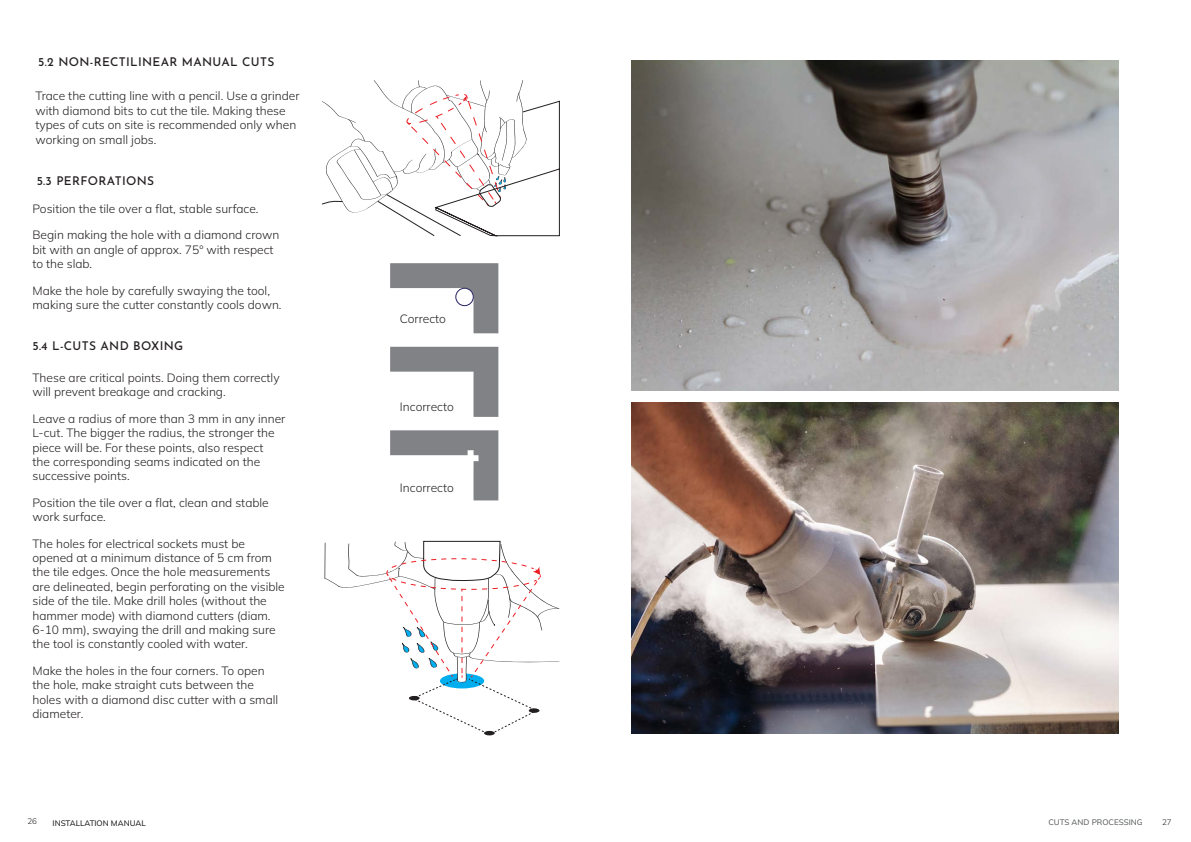
<style>
.page{position:relative;width:1191px;height:842px;background:#fff}
.page>*{position:absolute;margin:0;border:0;box-sizing:border-box;transform-origin:0 0}
.Parrafo_normal{font:200 12px/14.4px "Mulish";color:#231f20}
.Parrafo_normal-2{font:100 12px "Josefin Sans";letter-spacing:.025em;color:#231f20}
.t1{font:500 8px "Mulish";color:#231f20}
.t2{font:500 8px "Mulish";color:#5f6263}
.t3{font:200 8px "Mulish";color:#231f20}
</style>
<div class="page">
<svg style="left:390px;top:347px;width:108px;height:70px"></svg>
<svg style="left:390px;top:430px;width:108px;height:70px"></svg>
<svg style="left:390px;top:263px;width:108px;height:70px"></svg>
<div style="left:455px;top:288px;width:19px;height:18px;border:1px solid #252161;border-radius:50%"></div>
<svg style="left:321px;top:80px;width:238px;height:156px"></svg>
<svg style="left:324px;top:541px;width:236px;height:195px"></svg>
<img style="left:631px;top:60px;width:488px;height:331px">
<img style="left:631px;top:403px;width:488px;height:331px">
<p class="Parrafo_normal-2" style="left:38px;top:53px;width:238px">5.2 NON-RECTILINEAR MANUAL CUTS</p>
<p class="Parrafo_normal" style="left:35px;top:89px;width:266px">Trace the cutting line with a pencil. Use a grinder with diamond bits to cut the tile. Making these types of cuts on site is recommended only when working on small jobs.</p>
<p class="Parrafo_normal-2" style="left:37px;top:171px;width:119px">5.3 PERFORATIONS</p>
<p class="Parrafo_normal" style="left:32px;top:201px;width:227px">Position the tile over a flat, stable surface.</p>
<p class="Parrafo_normal" style="left:32px;top:228px;width:248px">Begin making the hole with a diamond crown bit with an angle of approx. 75º with respect to the slab.</p>
<p class="Parrafo_normal" style="left:32px;top:283px;width:251px">Make the hole by carefully swaying the tool, making sure the cutter constantly cools down.</p>
<p class="Parrafo_normal-2" style="left:32px;top:337px;width:152px">5.4 L-CUTS AND BOXING</p>
<p class="Parrafo_normal" style="left:32px;top:370px;width:249px">These are critical points. Doing them correctly will prevent breakage and cracking.</p>
<p class="Parrafo_normal" style="left:32px;top:411px;width:254px">Leave a radius of more than 3 mm in any inner L-cut. The bigger the radius, the stronger the piece will be. For these points, also respect<br>the corresponding seams indicated on the successive points.</p>
<p class="Parrafo_normal" style="left:32px;top:495px;width:238px">Position the tile over a flat, clean and stable work surface.</p>
<p class="Parrafo_normal" style="left:32px;top:536px;width:254px">The holes for electrical sockets must be opened at a minimum distance of 5 cm from the tile edges. Once the hole measurements are delineated, begin perforating on the visible side of the tile. Make drill holes (without the hammer mode) with diamond cutters (diam.<br>6-10 mm), swaying the drill and making sure the tool is constantly cooled with water.</p>
<p class="Parrafo_normal" style="left:32px;top:663px;width:247px">Make the holes in the four corners. To open the hole, make straight cuts between the holes with a diamond disc cutter with a small diameter.</p>
<p class="Parrafo_normal" style="left:400px;top:311px;width:47px">Correcto</p>
<p class="Parrafo_normal" style="left:400px;top:399px;width:55px">Incorrecto</p>
<p class="Parrafo_normal" style="left:400px;top:480px;width:55px">Incorrecto</p>
<p class="t3" style="left:27px;top:816px;width:11px">26</p>
<p class="t1" style="left:53px;top:817px;width:95px">INSTALLATION MANUAL</p>
<p class="t3" style="left:1162px;top:816px;width:11px">27</p>
<p class="t2" style="left:1048px;top:816px;width:96px">CUTS AND PROCESSING</p>
</div>
